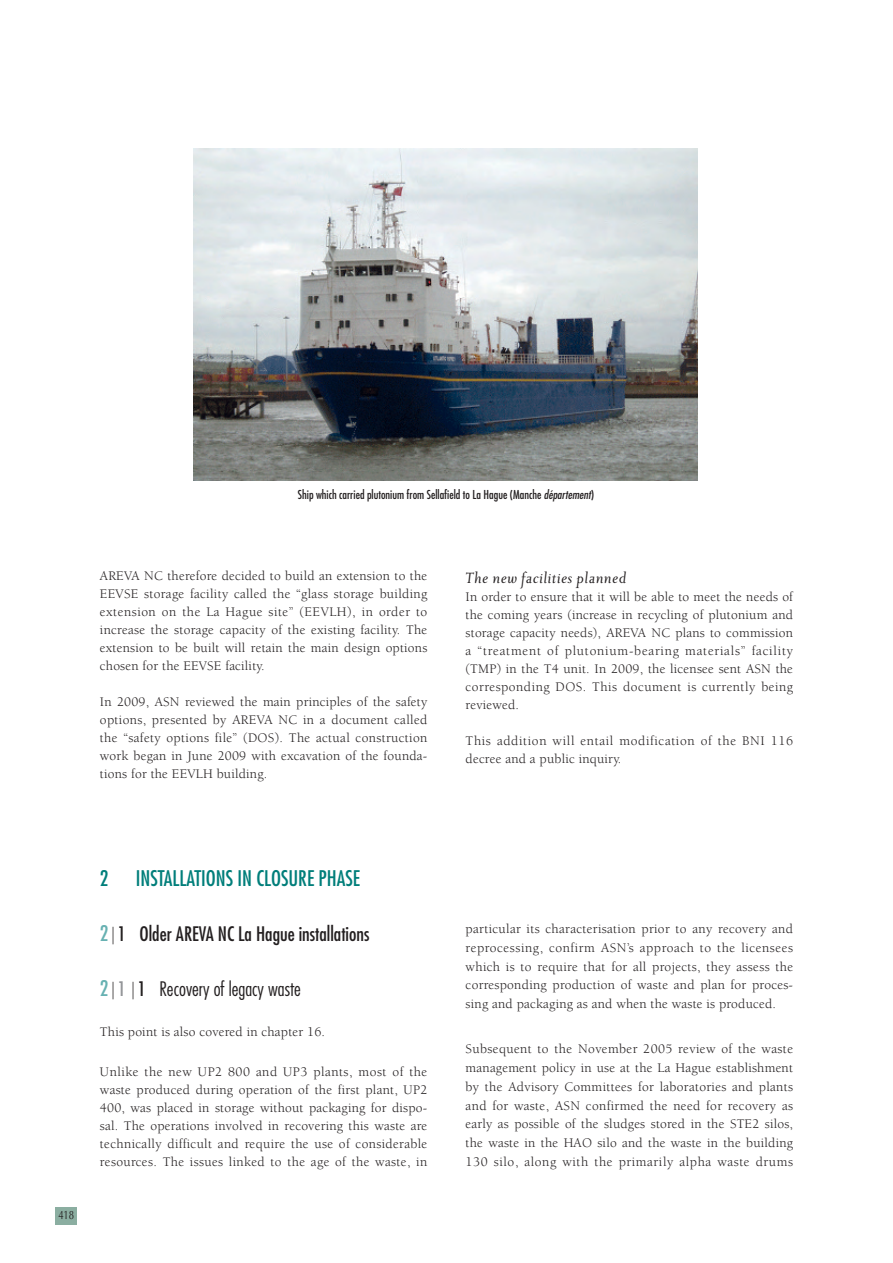
<style>
.page{position:relative;width:893px;height:1263px;background:#fff}
.page>*{position:absolute;margin:0;border:0;box-sizing:border-box;transform-origin:0 0}
.t1{font:condensed 21px "Futura";color:#007e7a}
.t2{font:condensed 19.5px "Futura";color:#231f20}
.t3{font:300 condensed 19.5px "Futura";color:#231f20}
.t4{font:italic 18px "Priori Ser Reg";letter-spacing:.025em;color:#231f20}
.t5{font:13.5px/18px "Berkeley";letter-spacing:.015em;color:#231f20;text-align:justify}
.t6{font:13.5px/18px "Berkeley";letter-spacing:.045em;color:#231f20}
.t7{font:condensed 12px "Futura";color:#231f20}
.t8{font:12px "Optima";color:#231f20;scale:.8 1}
.s1{font-style:italic}
.s2{font-size:21px;color:#67b1b2}
.s3{font-weight:400;font-size:21px;color:#67b1b2}
.s4{font-weight:400;color:#939598}
.s5{font-weight:400}
</style>
<div class="page">
<div style="left:55px;top:1208px;width:22px;height:17px;background:#8baea1"></div>
<img style="left:193px;top:149px;width:505px;height:332px">
<p class="t7" style="left:298px;top:489px;width:298px">Ship which carried plutonium from Sellafield to La Hague (Manche <span class="s1">département</span>)</p>
<p class="t5" style="left:100px;top:568px;width:329px">AREVA NC therefore decided to build an extension to the EEVSE storage facility called the “glass storage building extension on the La Hague site” (EEVLH), in order to increase the storage capacity of the existing facility. The extension to be built will retain the main design options chosen for the EEVSE facility.</p>
<p class="t5" style="left:100px;top:694px;width:329px">In 2009, ASN reviewed the main principles of the safety options, presented by AREVA NC in a document called the “safety options file” (DOS). The actual construction work began in June 2009 with excavation of the founda&shy;tions for the EEVLH building.</p>
<h3 class="t4" style="left:466px;top:566px;width:163px">The new facilities planned</h3>
<p class="t5" style="left:466px;top:589px;width:329px">In order to ensure that it will be able to meet the needs of the coming years (increase in recycling of plutonium and storage capacity needs), AREVA NC plans to commission a “treatment of plutonium-bearing materials” facility (TMP) in the T4 unit. In 2009, the licensee sent ASN the corresponding DOS. This document is currently being reviewed.</p>
<p class="t6" style="left:466px;top:733px;width:329px">This addition will entail modification of the BNI 116 decree and a public inquiry.</p>
<p class="t8" style="left:58px;top:1210px;width:21px">418</p>
<h1 class="t1" style="left:100px;top:869px;width:10px">2</h1>
<h1 class="t1" style="left:136px;top:869px;width:226px">INSTALLATIONS IN CLOSURE PHASE</h1>
<h2 class="t2" style="left:100px;top:925px;width:271px"><span class="s2">2</span> ⎮ 1 Older AREVA NC La Hague installations</h2>
<h2 class="t3" style="left:100px;top:981px;width:202px"><span class="s3">2</span> ⎮ <span class="s4">1</span> ⎮ <span class="s5">1</span> Recovery of legacy waste</h2>
<p class="t5" style="left:100px;top:1024px;width:227px">This point is also covered in chapter 16.</p>
<p class="t5" style="left:100px;top:1064px;width:329px">Unlike the new UP2 800 and UP3 plants, most of the waste produced during operation of the first plant, UP2<br>400, was placed in storage without packaging for dispo&shy;sal. The operations involved in recovering this waste are technically difficult and require the use of considerable resources. The issues linked to the age of the waste, in</p>
<p class="t5" style="left:466px;top:920px;width:329px;line-height:18.8px">particular its characterisation prior to any recovery and reprocessing, confirm ASN’s approach to the licensees which is to require that for all projects, they assess the corresponding production of waste and plan for proces&shy;sing and packaging as and when the waste is produced.</p>
<p class="t5" style="left:466px;top:1041px;width:329px;line-height:18.8px">Subsequent to the November 2005 review of the waste management policy in use at the La Hague establishment by the Advisory Committees for laboratories and plants and for waste, ASN confirmed the need for recovery as early as possible of the sludges stored in the STE2 silos, the waste in the HAO silo and the waste in the building 130 silo, along with the primarily alpha waste drums</p>
</div>
